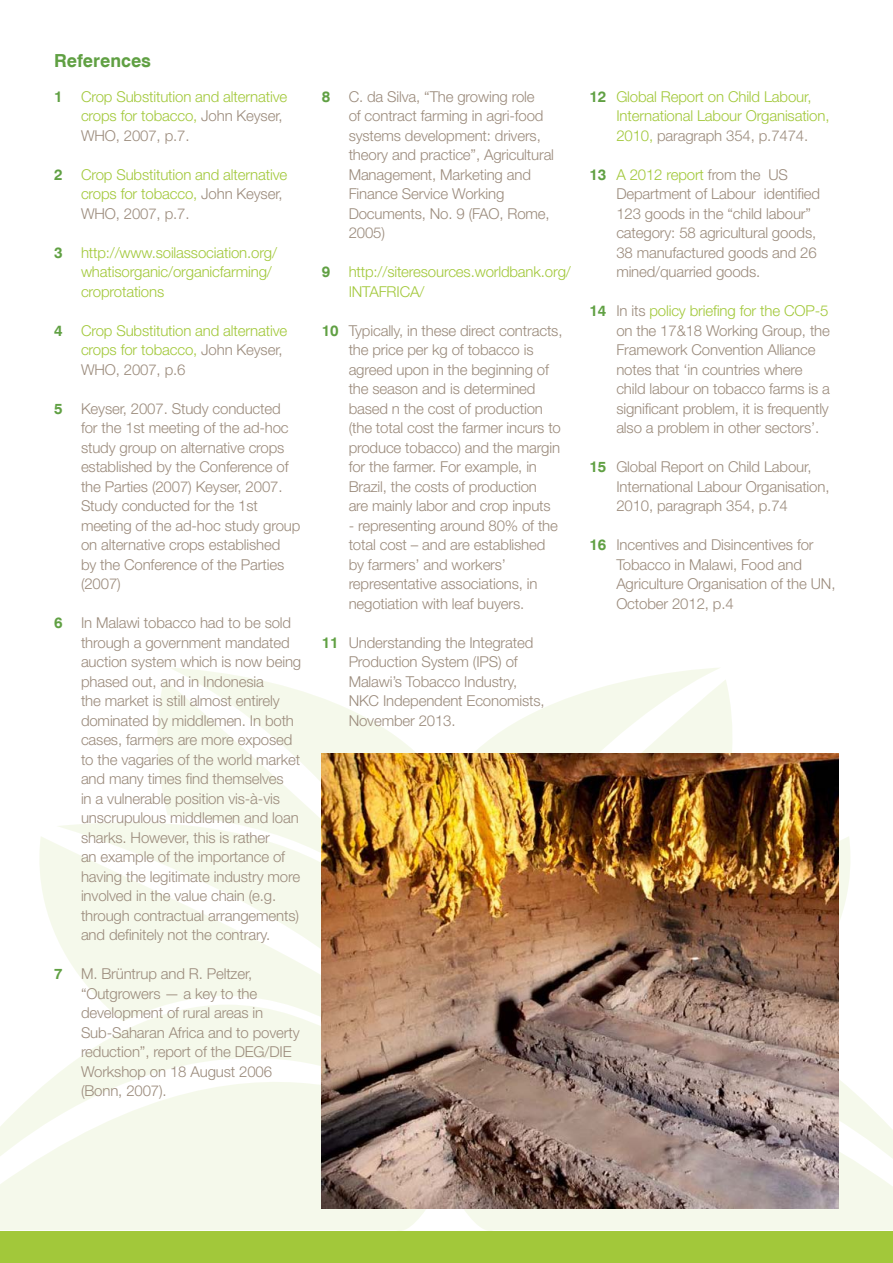
<style>
.page{position:relative;width:893px;height:1263px;background:#fff}
.page>*{position:absolute;margin:0;border:0;box-sizing:border-box;transform-origin:0 0}
.t1{font:700 18px "Swiss 721 BT";color:#60a043}
.t2{font:300 15px/19.5px "Helvetica Neue LT Std";letter-spacing:-.01em;color:#9b8b7c}
.t3{font:300 15px/19.5px "Helvetica Neue LT Std";letter-spacing:-.01em;color:#a2c83a}
.s1{font-family:"Swiss 721 BT";font-weight:700;color:#60a043}
.s2{color:#9b8b7c}
.s3{color:#a2c83a}
</style>
<div class="page">
<div style="left:0;top:1231px;width:893px;height:32px;background:#a2c83a"></div>
<svg style="left:0;top:1082px;width:426px;height:149px;background:#f6f9ed"></svg>
<svg style="left:39px;top:668px;width:811px;height:412px;fill:#f5f9eb"></svg>
<svg style="left:839px;top:1004px;width:11px;height:78px"></svg>
<svg style="left:464px;top:1082px;width:429px;height:149px;fill:#f5f9eb"></svg>
<img style="left:322px;top:753px;width:517px;height:456px">
<p class="t1" style="left:54px;top:50px;width:99px">References</p>
<p class="t3" style="left:81px;top:86px;width:208px;text-indent:-27px"><span class="s1">1</span> Crop Substitution and alternative crops for tobacco, <span class="s2">John Keyser,<br>WHO, 2007, p.7.</span></p>
<p class="t3" style="left:81px;top:164px;width:208px;text-indent:-27px"><span class="s1">2</span> Crop Substitution and alternative crops for tobacco, <span class="s2">John Keyser,<br>WHO, 2007, p.7.</span></p>
<p class="t3" style="left:81px;top:242px;width:198px;text-indent:-27px"><span class="s1">3</span> http://www.soilassociation.org/ whatisorganic/organicfarming/ croprotations</p>
<p class="t3" style="left:81px;top:320px;width:208px;text-indent:-27px"><span class="s1">4</span> Crop Substitution and alternative crops for tobacco, <span class="s2">John Keyser,<br>WHO, 2007, p.6</span></p>
<p class="t2" style="left:81px;top:398px;width:221px;text-indent:-27px"><span class="s1">5</span> Keyser, 2007. Study conducted for the 1st meeting of the ad-hoc study group on alternative crops established by the Conference of the Parties (2007) Keyser, 2007.<br>Study conducted for the 1st meeting of the ad-hoc study group on alternative crops established<br>by the Conference of the Parties (2007)</p>
<p class="t2" style="left:81px;top:613px;width:222px;text-indent:-27px"><span class="s1">6</span> In Malawi tobacco had to be sold through a government mandated auction system which is now being phased out, and in Indonesia<br>the market is still almost entirely dominated by middlemen. In both cases, farmers are more exposed to the vagaries of the world market and many times find themselves<br>in a vulnerable position vis-à-vis unscrupulous middlemen and loan sharks. However, this is rather<br>an example of the importance of having the legitimate industry more involved in the value chain (e.g. through contractual arrangements) and definitely not the contrary.</p>
<p class="t2" style="left:81px;top:964px;width:220px;text-indent:-27px"><span class="s1">7</span> M. Brüntrup and R. Peltzer, “Outgrowers — a key to the development of rural areas in<br>Sub-Saharan Africa and to poverty reduction”, report of the DEG/DIE<br>Workshop on 18 August 2006 (Bonn, 2007).</p>
<p class="t2" style="left:349px;top:86px;width:207px;text-indent:-27px"><span class="s1">8</span> C. da Silva, “The growing role<br>of contract farming in agri-food systems development: drivers, theory and practice”, Agricultural<br>Management, Marketing and<br>Finance Service Working<br>Documents, No. 9 (FAO, Rome,<br>2005)</p>
<p class="t3" style="left:349px;top:262px;width:224px;text-indent:-27px"><span class="s1">9</span> http://siteresources.worldbank.org/<br>INTAFRICA/</p>
<p class="t2" style="left:349px;top:320px;width:215px;text-indent:-27px"><span class="s1">10</span> Typically, in these direct contracts, the price per kg of tobacco is agreed upon in the beginning of the season and is determined based n the cost of production (the total cost the farmer incurs to produce tobacco) and the margin for the farmer. For example, in<br>Brazil, the costs of production<br>are mainly labor and crop inputs</p>
<p class="t2" style="left:349px;top:515px;width:211px">- representing around 80% of the total cost – and are established by farmers’ and workers’ representative associations, in negotiation with leaf buyers.</p>
<p class="t2" style="left:349px;top:632px;width:198px;text-indent:-27px"><span class="s1">11</span> Understanding the Integrated<br>Production System (IPS) of<br>Malawi’s Tobacco Industry,<br>NKC Independent Economists,<br>November 2013.</p>
<p class="t3" style="left:616px;top:86px;width:215px;text-indent:-27px"><span class="s1">12</span> Global Report on Child Labour,<br>International Labour Organisation,<br>2010, <span class="s2">paragraph 354, p.7474.</span></p>
<p class="t2" style="left:616px;top:164px;width:205px;text-indent:-27px"><span class="s1">13</span> <span class="s3">A 2012 report</span> from the US<br>Department of Labour identified<br>123 goods in the “child labour” category: 58 agricultural goods,<br>38 manufactured goods and 26 mined/quarried goods.</p>
<p class="t2" style="left:616px;top:301px;width:215px;text-indent:-27px"><span class="s1">14</span> In its <span class="s3">policy briefing for the COP-5 </span>on the 17&amp;18 Working Group, the Framework Convention Alliance notes that ‘in countries where child labour on tobacco farms is a significant problem, it is frequently also a problem in other sectors’.</p>
<p class="t2" style="left:616px;top:457px;width:215px;text-indent:-27px"><span class="s1">15</span> Global Report on Child Labour,<br>International Labour Organisation,<br>2010, paragraph 354, p.74</p>
<p class="t2" style="left:616px;top:535px;width:221px;text-indent:-27px"><span class="s1">16</span> Incentives and Disincentives for<br>Tobacco in Malawi, Food and<br>Agriculture Organisation of the UN,<br>October 2012, p.4</p>
</div>
